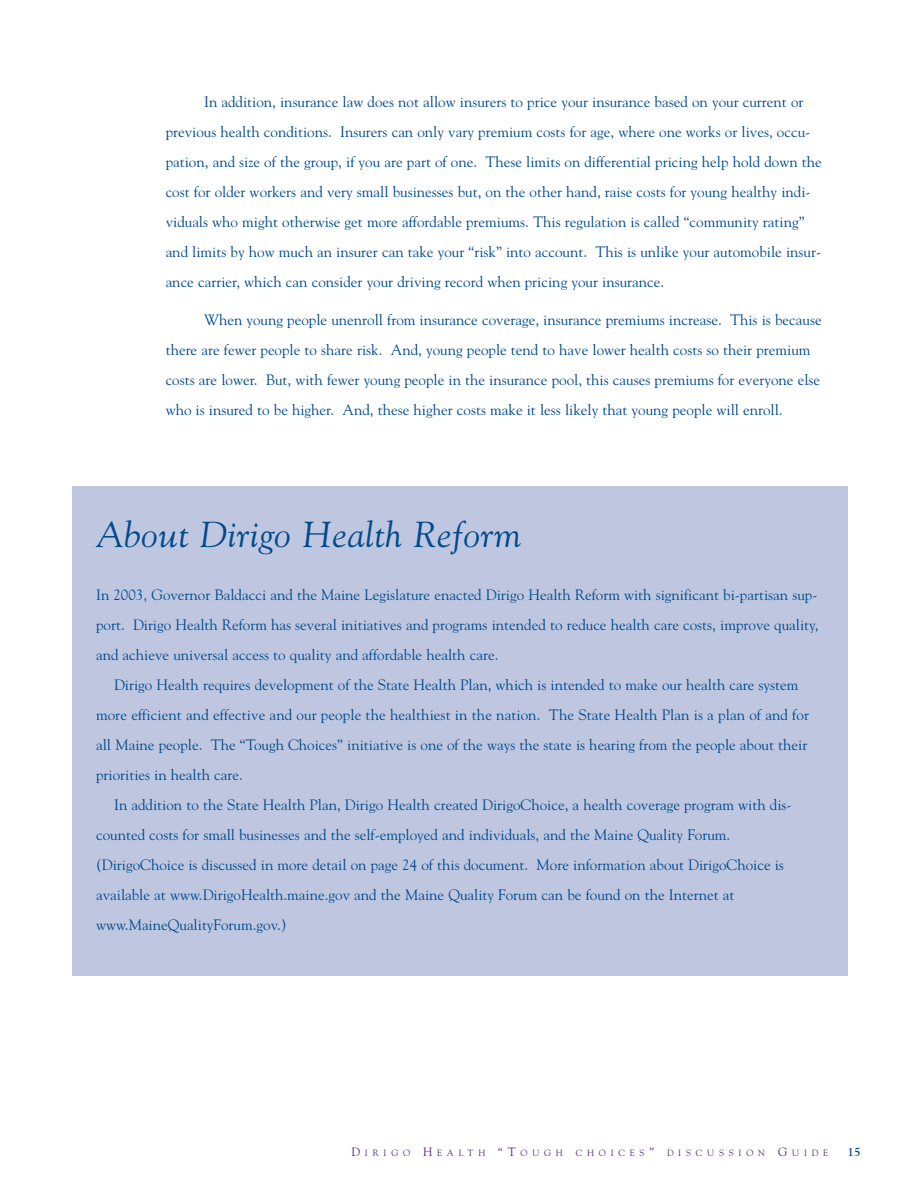
<style>
.page{position:relative;width:918px;height:1188px;background:#fff}
.page>*{position:absolute;margin:0;border:0;box-sizing:border-box;transform-origin:0 0}
.t1{font:italic 36px "Goudy";letter-spacing:.015em;color:#004a8d;scale:1.05 1}
.t2{font:15px/30px "Goudy";color:#004a8d}
.t3{font:700 12px "Goudy";color:#004a8d}
.t4{font:9px "Goudy";letter-spacing:.535em;color:#4e2582}
.s1{font-size:12px}
</style>
<div class="page">
<div style="left:72px;top:486px;width:776px;height:490px;background:#bfc7e0"></div>
<p class="t2" style="left:166px;top:87px;width:658px;text-indent:38px">In addition, insurance law does not allow insurers to price your insurance based on your current or previous health conditions. Insurers can only vary premium costs for age, where one works or lives, occu&shy;pation, and size of the group, if you are part of one. These limits on differential pricing help hold down the cost for older workers and very small businesses but, on the other hand, raise costs for young healthy indi&shy;viduals who might otherwise get more affordable premiums. This regulation is called “community rating” and limits by how much an insurer can take your “risk” into account. This is unlike your automobile insur&shy;ance carrier, which can consider your driving record when pricing your insurance.</p>
<p class="t2" style="left:166px;top:305px;width:658px;text-indent:38px">When young people unenroll from insurance coverage, insurance premiums increase. This is because there are fewer people to share risk. And, young people tend to have lower health costs so their premium costs are lower. But, with fewer young people in the insurance pool, this causes premiums for everyone else who is insured to be higher. And, these higher costs make it less likely that young people will enroll.</p>
<h1 class="t1" style="left:96px;top:514px;width:407px">About Dirigo Health Reform</h1>
<p class="t2" style="left:96px;top:579px;width:724px;text-align:justify">In 2003, Governor Baldacci and the Maine Legislature enacted Dirigo Health Reform with significant bi-partisan sup&shy;port. Dirigo Health Reform has several initiatives and programs intended to reduce health care costs, improve quality, and achieve universal access to quality and affordable health care.</p>
<p class="t2" style="left:96px;top:669px;width:715px;text-indent:18px">Dirigo Health requires development of the State Health Plan, which is intended to make our health care system more efficient and effective and our people the healthiest in the nation. The State Health Plan is a plan of and for all Maine people. The “Tough Choices” initiative is one of the ways the state is hearing from the people about their priorities in health care.</p>
<p class="t2" style="left:96px;top:789px;width:697px;text-indent:18px">In addition to the State Health Plan, Dirigo Health created DirigoChoice, a health coverage program with dis&shy;counted costs for small businesses and the self-employed and individuals, and the Maine Quality Forum. (DirigoChoice is discussed in more detail on page 24 of this document. More information about DirigoChoice is available at www.DirigoHealth.maine.gov and the Maine Quality Forum can be found on the Internet at www.MaineQualityForum.gov.)</p>
<p class="t4" style="left:351px;top:1148px;width:213px"><span class="s1">D</span>IRIGO <span class="s1">H</span>EALTH <span class="s1">“T</span>OUGH</p>
<p class="t4" style="left:576px;top:1148px;width:254px">CHOICES<span class="s1">”</span> DISCUSSION <span class="s1">G</span>UIDE</p>
<p class="t3" style="left:848px;top:1145px;width:15px">15</p>
</div>
